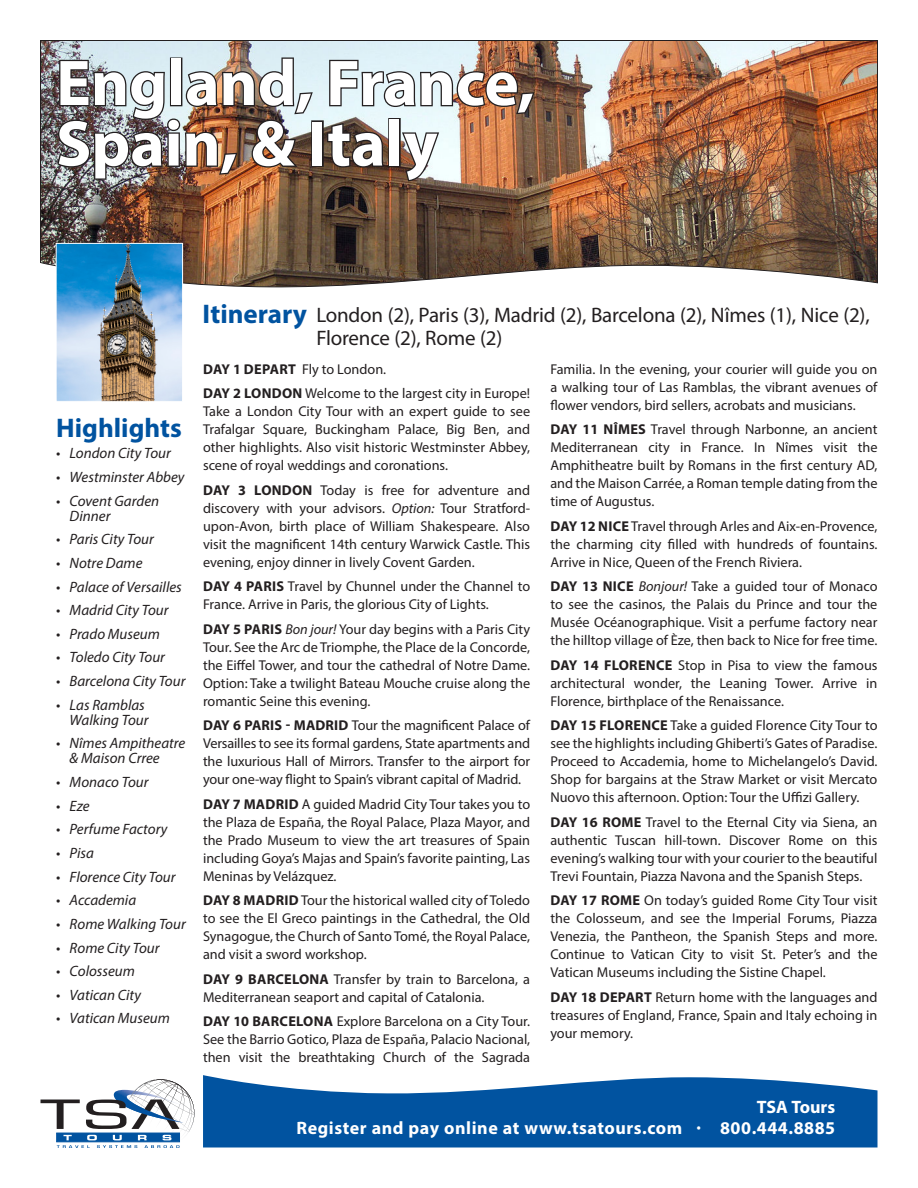
<style>
.page{position:relative;width:918px;height:1188px;background:#fff}
.page>*{position:absolute;margin:0;border:0;box-sizing:border-box;transform-origin:0 0}
.t1{font:700 65.1px/60.6px "Myriad Pro";color:#fff}
.SUBHEADS{font:700 27px "Myriad Pro";color:#0153a0}
.Destinations{font:21px/22.5px "Myriad Pro";letter-spacing:-.01em;color:#231f20}
.t2{font:700 18px/21px "Myriad Pro";letter-spacing:.03em;color:#fff;text-align:right}
.t3{font:italic 15px/15px "Myriad Pro";color:#231f20}
.BODY{font:14.25px/18px "Myriad Pro";color:#231f20;text-align:justify}
.s1{font-weight:700}
.s2{font-style:italic}
</style>
<div class="page">
<svg style="left:203px;top:1075px;width:675px;height:73px;background:#256bad"></svg>
<svg style="left:40px;top:1079px;width:155px;height:69px"></svg>
<img style="left:40px;top:40px;width:838px;height:248px">
<img style="left:58px;top:245px;width:123px;height:155px">
<div style="left:56px;top:243px;width:127px;height:159px;border:1px solid #fff"></div>
<img style="left:55px;top:56px;width:260px;height:125px">
<div style="left:311px;top:120px;width:13px;height:47px;border:3px solid #231f20"></div>
<img style="left:326px;top:59px;width:210px;height:124px">
<p class="t1" style="left:56px;top:51px;width:480px">England, France,<br>Spain, &amp; Italy</p>
<p class="SUBHEADS" style="left:56px;top:410px;width:127px">Highlights</p>
<p class="t3" style="left:56px;top:446px;width:116px">• London City Tour</p>
<p class="t3" style="left:56px;top:469px;width:130px">• Westminster Abbey</p>
<p class="t3" style="left:70px;top:493px;width:91px;text-indent:-14px">• Covent Garden<br>Dinner</p>
<p class="t3" style="left:56px;top:531px;width:99px">• Paris City Tour</p>
<p class="t3" style="left:56px;top:555px;width:88px">• Notre Dame</p>
<p class="t3" style="left:56px;top:579px;width:127px">• Palace of Versailles</p>
<p class="t3" style="left:56px;top:602px;width:114px">• Madrid City Tour</p>
<p class="t3" style="left:56px;top:626px;width:105px">• Prado Museum</p>
<p class="t3" style="left:56px;top:650px;width:110px">• Toledo City Tour</p>
<p class="t3" style="left:56px;top:673px;width:131px">• Barcelona City Tour</p>
<p class="t3" style="left:56px;top:697px;width:94px;text-align:right">• Las Ramblas<br>Walking Tour</p>
<p class="t3" style="left:70px;top:736px;width:117px;text-indent:-14px">• Nîmes Ampitheatre &amp; Maison Crree</p>
<p class="t3" style="left:56px;top:774px;width:94px">• Monaco Tour</p>
<p class="t3" style="left:56px;top:798px;width:35px">• Eze</p>
<p class="t3" style="left:56px;top:822px;width:113px">• Perfume Factory</p>
<p class="t3" style="left:56px;top:845px;width:39px">• Pisa</p>
<p class="t3" style="left:56px;top:869px;width:121px">• Florence City Tour</p>
<p class="t3" style="left:56px;top:892px;width:82px">• Accademia</p>
<p class="t3" style="left:56px;top:916px;width:131px">• Rome Walking Tour</p>
<p class="t3" style="left:56px;top:940px;width:105px">• Rome City Tour</p>
<p class="t3" style="left:56px;top:963px;width:80px">• Colosseum</p>
<p class="t3" style="left:56px;top:987px;width:86px">• Vatican City</p>
<p class="t3" style="left:56px;top:1011px;width:115px">• Vatican Museum</p>
<p class="SUBHEADS" style="left:203px;top:296px;width:106px">Itinerary</p>
<p class="Destinations" style="left:316px;top:304px;width:555px">London (2), Paris (3), Madrid (2), Barcelona (2), Nîmes (1), Nice (2),<br>Florence (2), Rome (2)</p>
<p class="BODY" style="left:203px;top:360px;width:185px"><span class="s1">DAY 1 DEPART</span> Fly to London.</p>
<p class="BODY" style="left:203px;top:384px;width:329px"><span class="s1">DAY 2 LONDON</span> Welcome to the largest city in Europe!<br>Take a London City Tour with an expert guide to see Trafalgar Square, Buckingham Palace, Big Ben, and other highlights. Also visit historic Westminster Abbey, scene of royal weddings and coronations.</p>
<p class="BODY" style="left:203px;top:481px;width:329px"><span class="s1">DAY 3 LONDON</span> Today is free for adventure and discovery with your advisors. <span class="s2">Option:</span> Tour Stratford&shy;upon-Avon, birth place of William Shakespeare. Also visit the magnificent 14th century Warwick Castle. This evening, enjoy dinner in lively Covent Garden.</p>
<p class="BODY" style="left:203px;top:577px;width:329px"><span class="s1">DAY 4 PARIS</span> Travel by Chunnel under the Channel to<br>France. Arrive in Paris, the glorious City of Lights.</p>
<p class="BODY" style="left:203px;top:620px;width:329px"><span class="s1">DAY 5 PARIS</span> <span class="s2">Bon jour!</span> Your day begins with a Paris City Tour. See the Arc de Triomphe, the Place de la Concorde, the Eiffel Tower, and tour the cathedral of Notre Dame.<br>Option: Take a twilight Bateau Mouche cruise along the romantic Seine this evening.</p>
<p class="BODY" style="left:203px;top:716px;width:329px"><span class="s1">DAY 6 PARIS - MADRID</span> Tour the magnificent Palace of Versailles to see its formal gardens, State apartments and the luxurious Hall of Mirrors. Transfer to the airport for your one-way flight to Spain’s vibrant capital of Madrid.</p>
<p class="BODY" style="left:203px;top:795px;width:329px"><span class="s1">DAY 7 MADRID</span> A guided Madrid City Tour takes you to the Plaza de España, the Royal Palace, Plaza Mayor, and the Prado Museum to view the art treasures of Spain including Goya’s Majas and Spain’s favorite painting, Las Meninas by Velázquez.</p>
<p class="BODY" style="left:203px;top:891px;width:329px"><span class="s1">DAY 8 MADRID</span> Tour the historical walled city of Toledo to see the El Greco paintings in the Cathedral, the Old Synagogue, the Church of Santo Tomé, the Royal Palace, and visit a sword workshop.</p>
<p class="BODY" style="left:203px;top:970px;width:329px"><span class="s1">DAY 9 BARCELONA</span> Transfer by train to Barcelona, a<br>Mediterranean seaport and capital of Catalonia.</p>
<p class="BODY" style="left:203px;top:1012px;width:329px"><span class="s1">DAY 10 BARCELONA</span> Explore Barcelona on a City Tour.<br>See the Barrio Gotico, Plaza de España, Palacio Nacional, then visit the breathtaking Church of the Sagrada</p>
<p class="BODY" style="left:550px;top:360px;width:329px">Familia. In the evening, your courier will guide you on a walking tour of Las Ramblas, the vibrant avenues of flower vendors, bird sellers, acrobats and musicians.</p>
<p class="BODY" style="left:550px;top:420px;width:329px"><span class="s1">DAY 11 NÎMES</span> Travel through Narbonne, an ancient Mediterranean city in France. In Nîmes visit the Amphitheatre built by Romans in the first century AD, and the Maison Carrée, a Roman temple dating from the time of Augustus.</p>
<p class="BODY" style="left:550px;top:517px;width:329px"><span class="s1">DAY 12 NICE</span> Travel through Arles and Aix-en-Provence, the charming city filled with hundreds of fountains.<br>Arrive in Nice, Queen of the French Riviera.</p>
<p class="BODY" style="left:550px;top:577px;width:329px"><span class="s1">DAY 13 NICE</span> <span class="s2">Bonjour!</span> Take a guided tour of Monaco to see the casinos, the Palais du Prince and tour the Musée Océanographique. Visit a perfume factory near the hilltop village of Èze, then back to Nice for free time.</p>
<p class="BODY" style="left:550px;top:656px;width:329px"><span class="s1">DAY 14 FLORENCE</span> Stop in Pisa to view the famous architectural wonder, the Leaning Tower. Arrive in Florence, birthplace of the Renaissance.</p>
<p class="BODY" style="left:550px;top:716px;width:329px"><span class="s1">DAY 15 FLORENCE</span> Take a guided Florence City Tour to see the highlights including Ghiberti’s Gates of Paradise.<br>Proceed to Accademia, home to Michelangelo’s David.<br>Shop for bargains at the Straw Market or visit Mercato Nuovo this afternoon. Option: Tour the Uffizi Gallery.</p>
<p class="BODY" style="left:550px;top:813px;width:329px"><span class="s1">DAY 16 ROME</span> Travel to the Eternal City via Siena, an authentic Tuscan hill-town. Discover Rome on this evening’s walking tour with your courier to the beautiful Trevi Fountain, Piazza Navona and the Spanish Steps.</p>
<p class="BODY" style="left:550px;top:891px;width:329px"><span class="s1">DAY 17 ROME</span> On today’s guided Rome City Tour visit the Colosseum, and see the Imperial Forums, Piazza Venezia, the Pantheon, the Spanish Steps and more.<br>Continue to Vatican City to visit St. Peter’s and the Vatican Museums including the Sistine Chapel.</p>
<p class="BODY" style="left:550px;top:988px;width:329px"><span class="s1">DAY 18 DEPART</span> Return home with the languages and treasures of England, France, Spain and Italy echoing in your memory.</p>
<p class="t2" style="left:297px;top:1096px;width:540px">TSA Tours<br>Register and pay online at www.tsatours.com · 800.444.8885</p>
</div>
